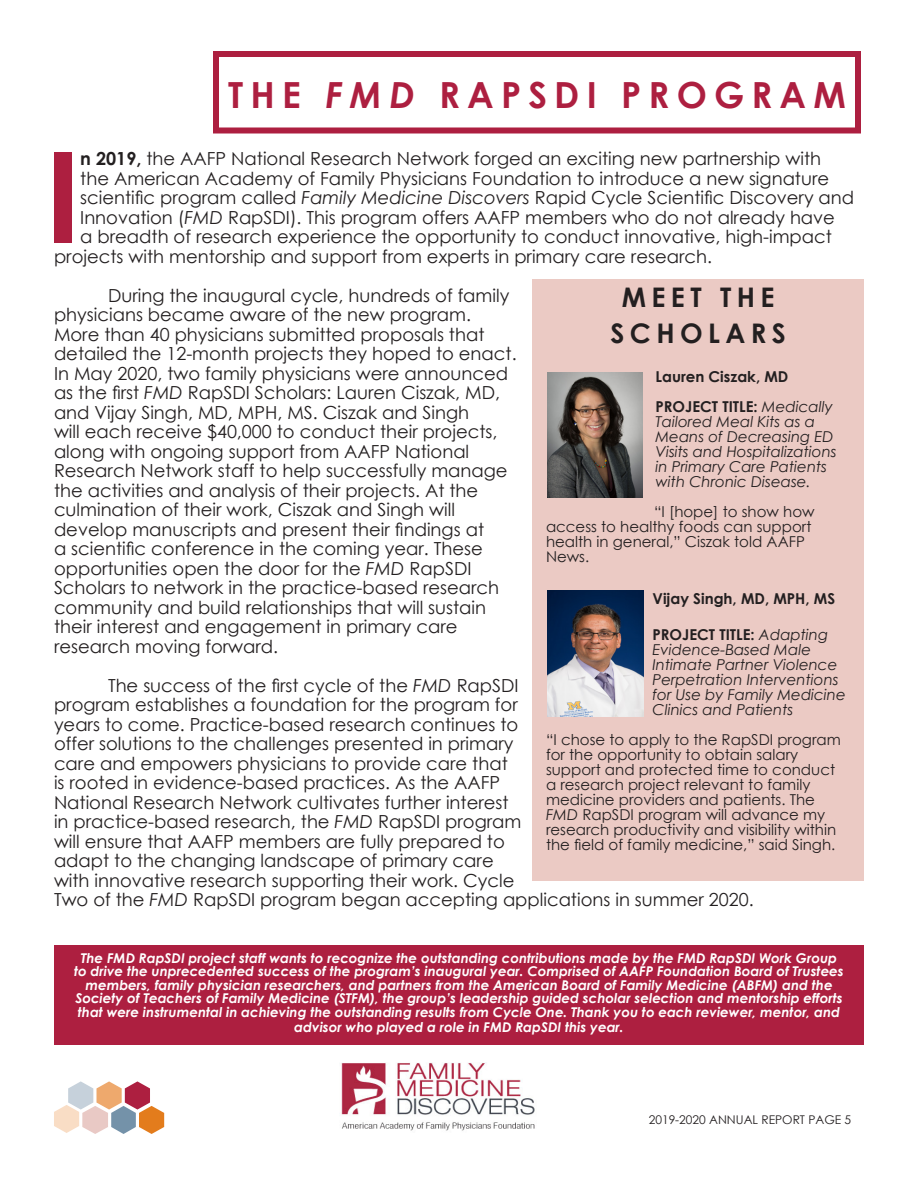
<style>
.page{position:relative;width:918px;height:1188px;background:#fff}
.page>*{position:absolute;margin:0;border:0;box-sizing:border-box;transform-origin:0 0}
.t1{font:700 126.6px "Century Gothic";color:#ad1f40}
.t2{font:700 36px "Century Gothic";letter-spacing:.2em;color:#ad1f40}
.t3{font:700 27px/36px "Century Gothic";letter-spacing:.2em;color:#231f20;text-align:center}
.t4{font:18px/19.5px "Century Gothic";color:#231f20}
.t5{font:15px/15px "Century Gothic";color:#231f20}
.t6{font:italic 15px/15px "Century Gothic";color:#231f20}
.t7{font:700 15px "Century Gothic";color:#231f20}
.t8{font:italic 700 13.5px/13.5px "Century Gothic";color:#fff;text-align:center}
.t9{font:12px "Century Gothic";color:#231f20}
.s1{font-style:italic}
.s2{font-weight:700}
.s3{font-weight:700;font-style:normal}
</style>
<div class="page">
<div style="left:213px;top:51px;width:648px;height:83px;border:6px solid #ad1f40"></div>
<svg style="left:54px;top:1081px;width:110px;height:53px"></svg>
<img style="left:341px;top:1062px;width:194px;height:69px">
<div style="left:54px;top:945px;width:810px;height:100px;background:#ad1f40"></div>
<div style="left:532px;top:279px;width:332px;height:601px;background:#ebcac4"></div>
<img style="left:548px;top:373px;width:95px;height:125px">
<img style="left:548px;top:591px;width:95px;height:125px">
<p class="t2" style="left:228px;top:68px;width:619px">THE <span class="s1">FMD</span> RAPSDI PROGRAM</p>
<p class="t1" style="left:45px;top:101px;width:37px">I</p>
<p class="t4" style="left:80px;top:148px;width:742px"><span class="s2">n 2019,</span> the AAFP National Research Network forged an exciting new partnership with</p>
<p class="t4" style="left:80px;top:168px;width:750px">the American Academy of Family Physicians Foundation to introduce a new signature</p>
<p class="t4" style="left:80px;top:187px;width:775px">scientific program called <span class="s1">Family Medicine Discovers</span> Rapid Cycle Scientific Discovery and</p>
<p class="t4" style="left:80px;top:207px;width:756px">Innovation (<span class="s1">FMD</span> RapSDI). This program offers AAFP members who do not already have</p>
<p class="t4" style="left:80px;top:226px;width:753px">a breadth of research experience the opportunity to conduct innovative, high-impact</p>
<p class="t4" style="left:54px;top:246px;width:660px">projects with mentorship and support from experts in primary care research.</p>
<p class="t4" style="left:54px;top:285px;width:464px;text-indent:54px">During the inaugural cycle, hundreds of family physicians became aware of the new program.<br>More than 40 physicians submitted proposals that detailed the 12-month projects they hoped to enact.<br>In May 2020, two family physicians were announced as the first <span class="s1">FMD</span> RapSDI Scholars: Lauren Ciszak, MD, and Vijay Singh, MD, MPH, MS. Ciszak and Singh<br>will each receive $40,000 to conduct their projects, along with ongoing support from AAFP National Research Network staff to help successfully manage the activities and analysis of their projects. At the culmination of their work, Ciszak and Singh will develop manuscripts and present their findings at<br>a scientific conference in the coming year. These opportunities open the door for the <span class="s1">FMD</span> RapSDI Scholars to network in the practice-based research community and build relationships that will sustain their interest and engagement in primary care research moving forward.</p>
<p class="t4" style="left:54px;top:675px;width:701px;text-indent:54px">The success of the first cycle of the <span class="s1">FMD</span> RapSDI<br>program establishes a foundation for the program for<br>years to come. Practice-based research continues to<br>offer solutions to the challenges presented in primary<br>care and empowers physicians to provide care that<br>is rooted in evidence-based practices. As the AAFP<br>National Research Network cultivates further interest<br>in practice-based research, the <span class="s1">FMD</span> RapSDI program<br>will ensure that AAFP members are fully prepared to<br>adapt to the changing landscape of primary care<br>with innovative research supporting their work. Cycle<br>Two of the <span class="s1">FMD</span> RapSDI program began accepting applications in summer 2020.</p>
<p class="t3" style="left:611px;top:278px;width:177px">MEET THE<br>SCHOLARS</p>
<p class="t7" style="left:656px;top:365px;width:134px">Lauren Ciszak, MD</p>
<p class="t6" style="left:656px;top:399px;width:183px"><span class="s3">PROJECT TITLE:</span> Medically<br>Tailored Meal Kits as a<br>Means of Decreasing ED<br>Visits and Hospitalizations in Primary Care Patients with Chronic Disease.</p>
<p class="t5" style="left:546px;top:504px;width:270px;text-indent:108px">“I [hope] to show how access to healthy foods can support health in general,” Ciszak told AAFP<br>News.</p>
<p class="t7" style="left:652px;top:587px;width:184px">Vijay Singh, MD, MPH, MS</p>
<p class="t6" style="left:652px;top:627px;width:195px"><span class="s3">PROJECT TITLE:</span> Adapting<br>Evidence-Based Male<br>Intimate Partner Violence<br>Perpetration Interventions for Use by Family Medicine<br>Clinics and Patients</p>
<p class="t5" style="left:546px;top:732px;width:296px">“I chose to apply to the RapSDI program for the opportunity to obtain salary support and protected time to conduct a research project relevant to family medicine providers and patients. The <span class="s1">FMD</span> RapSDI program will advance my research productivity and visibility within the field of family medicine,” said Singh.</p>
<p class="t8" style="left:74px;top:950px;width:771px">The FMD RapSDI project staff wants to recognize the outstanding contributions made by the FMD RapSDI Work Group to drive the unprecedented success of the program’s inaugural year. Comprised of AAFP Foundation Board of Trustees members, family physician researchers, and partners from the American Board of Family Medicine (ABFM) and the Society of Teachers of Family Medicine (STFM), the group’s leadership guided scholar selection and mentorship efforts that were instrumental in achieving the outstanding results from Cycle One. Thank you to each reviewer, mentor, and</p>
<p class="t8" style="left:294px;top:1019px;width:331px">advisor who played a role in FMD RapSDI this year.</p>
<p class="t9" style="left:649px;top:1111px;width:204px">2019-2020 ANNUAL REPORT PAGE 5</p>
</div>
